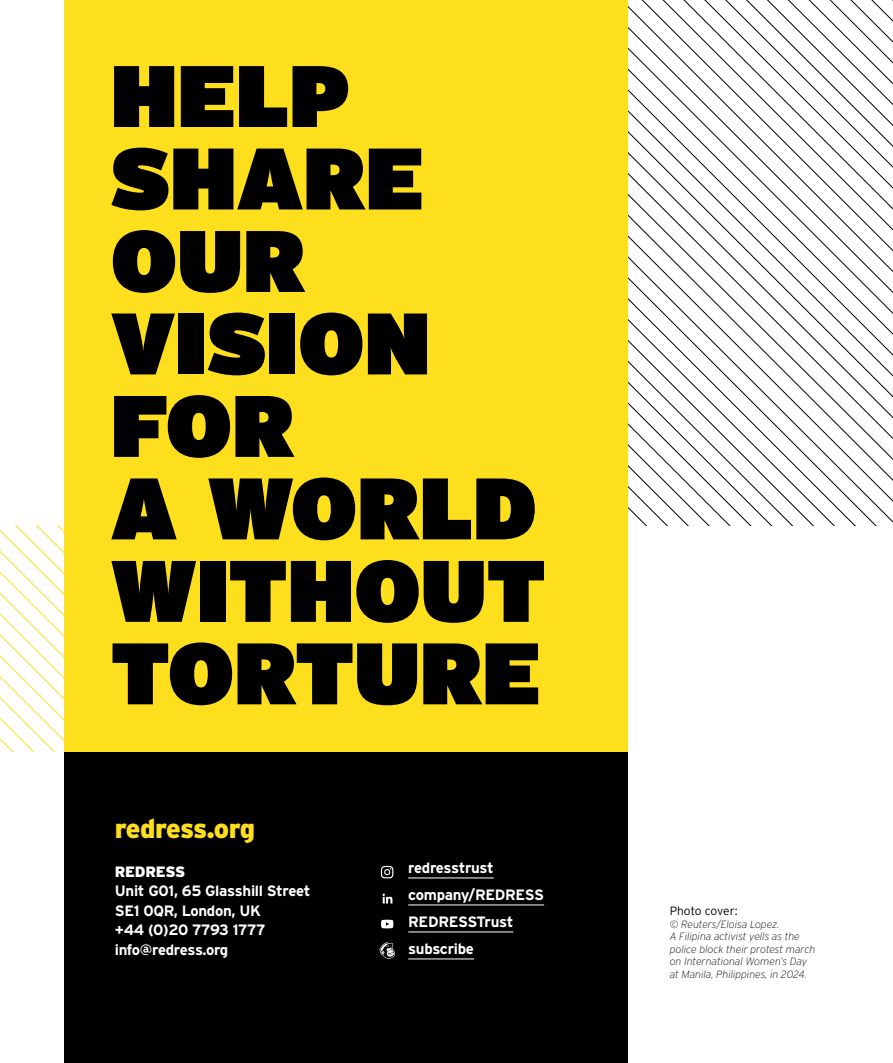
<style>
.page{position:relative;width:893px;height:1063px;background:#fff}
.page>*{position:absolute;margin:0;border:0;box-sizing:border-box;transform-origin:0 0}
.t1{font:900 87px/82.5px "Interstate";color:#000}
.t2{font:900 27px "Interstate";letter-spacing:-.03em;color:#fedf1e}
.t3{font:700 15px/19.5px "Interstate";letter-spacing:-.02em;color:#fff}
.t4{font:900 15px "Interstate";letter-spacing:-.02em;color:#fff}
.t5{font:300 12px "Interstate";letter-spacing:-.01em;color:#000}
.t6{font:italic 200 10.5px/12.6px "Interstate";color:#000}
</style>
<div class="page">
<div style="left:64px;top:236px;width:563px;height:827px;background:#000"></div>
<svg style="left:9px;top:525px;width:20px;height:227px"></svg>
<svg style="left:29px;top:525px;width:21px;height:227px"></svg>
<svg style="left:50px;top:525px;width:14px;height:227px"></svg>
<svg style="left:631px;top:0;width:20px;height:525px"></svg>
<svg style="left:651px;top:0;width:21px;height:525px"></svg>
<svg style="left:672px;top:0;width:21px;height:525px"></svg>
<svg style="left:693px;top:0;width:21px;height:525px"></svg>
<svg style="left:714px;top:0;width:21px;height:525px"></svg>
<svg style="left:735px;top:0;width:21px;height:525px"></svg>
<svg style="left:756px;top:0;width:21px;height:525px"></svg>
<svg style="left:777px;top:0;width:21px;height:525px"></svg>
<svg style="left:798px;top:0;width:20px;height:525px"></svg>
<svg style="left:818px;top:0;width:21px;height:525px"></svg>
<svg style="left:839px;top:0;width:54px;height:525px"></svg>
<div style="left:64px;top:0;width:563px;height:752px;background:#fedf1e"></div>
<hr style="left:408px;top:878px;width:86px;height:1px;background:#fff">
<hr style="left:408px;top:905px;width:136px;height:1px;background:#fff">
<hr style="left:408px;top:932px;width:105px;height:1px;background:#fff">
<hr style="left:408px;top:959px;width:66px;height:1px;background:#fff">
<svg style="left:383px;top:894px;width:9px;height:9px"></svg>
<svg style="left:381px;top:866px;width:12px;height:12px"></svg>
<svg style="left:381px;top:919px;width:13px;height:10px"></svg>
<svg style="left:380px;top:942px;width:15px;height:17px"></svg>
<h1 class="t1" style="left:111px;top:52px;width:436px">HELP<br>SHARE<br>OUR<br>VISION<br>FOR<br>A WORLD<br>WITHOUT<br>TORTURE</h1>
<h2 class="t2" style="left:115px;top:813px;width:142px">redress.org</h2>
<h3 class="t4" style="left:115px;top:863px;width:72px">REDRESS</h3>
<h3 class="t3" style="left:115px;top:881px;width:197px">Unit G01, 65 Glasshill Street<br>SE1 0QR, London, UK<br>+44 (0)20 7793 1777 info@redress.org</h3>
<h3 class="t3" style="left:408px;top:855px;width:137px;line-height:27px">redresstrust company/REDRESS<br>REDRESSTrust subscribe</h3>
<p class="t5" style="left:670px;top:904px;width:69px">Photo cover:</p>
<p class="t6" style="left:670px;top:918px;width:147px">© Reuters/Eloisa Lopez.<br>A Filipina activist yells as the police block their protest march on International Women’s Day at Manila, Philippines, in 2024.</p>
</div>
